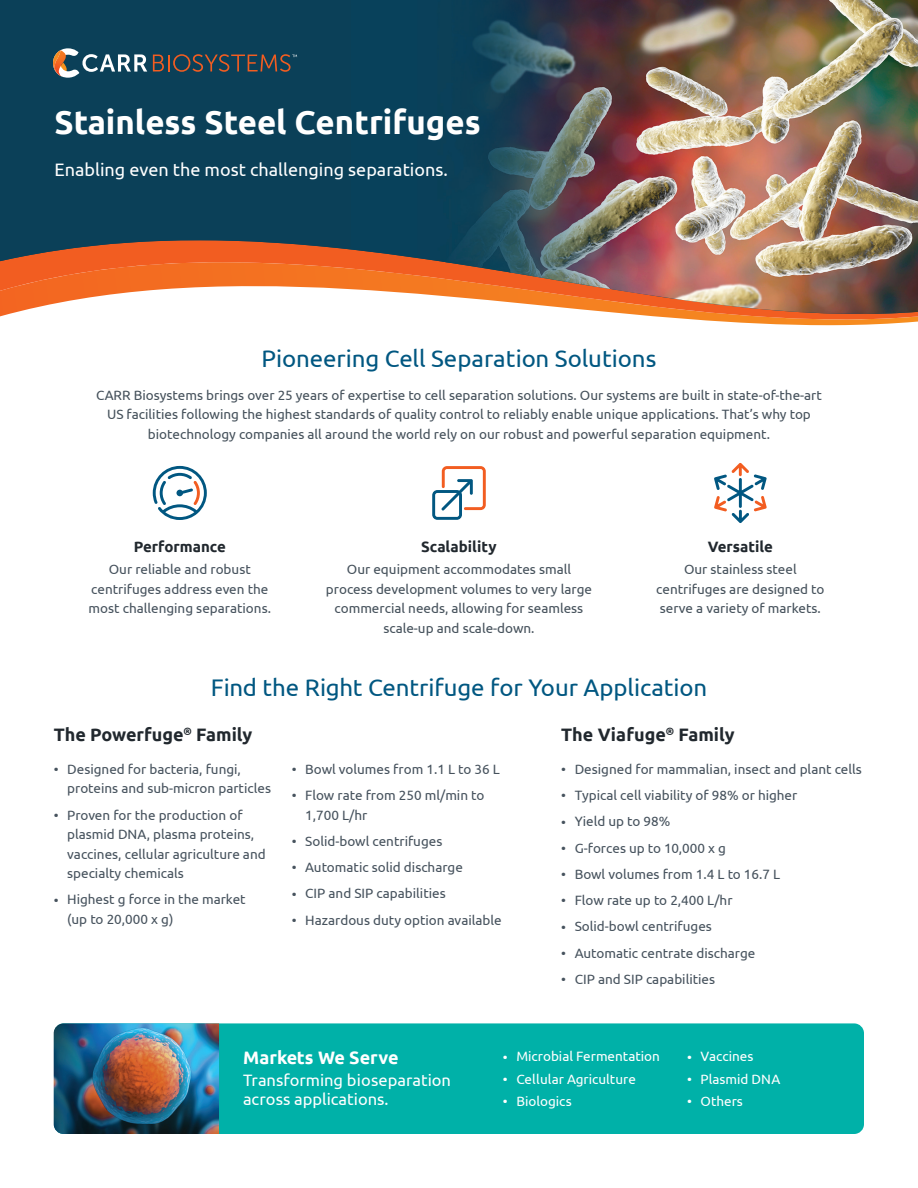
<style>
.page{position:relative;width:918px;height:1188px;background:#fff}
.page>*{position:absolute;margin:0;border:0;box-sizing:border-box;transform-origin:0 0}
.t1{font:700 33px "Ubuntu";color:#fff}
.t2{font:24px "Ubuntu";color:#015781}
.t3{font:18px "Ubuntu";color:#fff}
.t4{font:700 18px "Ubuntu";color:#21282e}
.t5{font:700 18px "Ubuntu";color:#fff}
.t6{font:16.5px/19.5px "Ubuntu";color:#fff}
.t7{font:700 15px "Ubuntu";color:#21282e}
.t8{font:13.5px/19.5px "Ubuntu";color:#46525d}
.t9{font:13.5px/19.5px "Ubuntu";color:#45515b;text-align:center}
.t10{font:13.5px "Ubuntu";color:#fff}
</style>
<div class="page">
<svg style="left:0;top:262px;width:918px;height:61px"></svg>
<img style="left:0;top:0;width:510px;height:262px">
<img style="left:510px;top:0;width:408px;height:315px">
<img style="left:442px;top:262px;width:68px;height:10px">
<svg style="left:53px;top:48px;width:94px;height:30px"></svg>
<img style="left:55px;top:50px;width:11px;height:26px">
<svg style="left:153px;top:54px;width:144px;height:18px;background:#42474a"></svg>
<div style="left:54px;top:1023px;width:810px;height:111px;background:#00b1a8;border-radius:10px"></div>
<svg style="left:432px;top:466px;width:54px;height:54px"></svg>
<svg style="left:714px;top:463px;width:53px;height:60px"></svg>
<svg style="left:153px;top:466px;width:54px;height:54px"></svg>
<img style="left:54px;top:1023px;width:165px;height:111px">
<h1 class="t1" style="left:55px;top:102px;width:428px">Stainless Steel Centrifuges</h1>
<h3 class="t3" style="left:55px;top:159px;width:395px">Enabling even the most challenging separations.</h3>
<h2 class="t2" style="left:262px;top:344px;width:396px">Pioneering Cell Separation Solutions</h2>
<p class="t9" style="left:96px;top:385px;width:727px">CARR Biosystems brings over 25 years of expertise to cell separation solutions. Our systems are built in state-of-the-art<br>US facilities following the highest standards of quality control to reliably enable unique applications. That’s why top biotechnology companies all around the world rely on our robust and powerful separation equipment.</p>
<p class="t7" style="left:134px;top:538px;width:94px">Performance</p>
<p class="t8" style="left:89px;top:559px;width:184px;text-align:center">Our reliable and robust centrifuges address even the most challenging separations.</p>
<p class="t7" style="left:421px;top:538px;width:77px">Scalability</p>
<p class="t9" style="left:326px;top:559px;width:268px">Our equipment accommodates small process development volumes to very large commercial needs, allowing for seamless scale-up and scale-down.</p>
<p class="t7" style="left:708px;top:538px;width:67px">Versatile</p>
<p class="t9" style="left:656px;top:559px;width:170px">Our stainless steel centrifuges are designed to serve a variety of markets.</p>
<h2 class="t2" style="left:211px;top:673px;width:498px">Find the Right Centrifuge for Your Application</h2>
<h3 class="t4" style="left:54px;top:724px;width:200px">The Powerfuge<sup>®</sup> Family</h3>
<p class="t8" style="left:67px;top:759px;width:205px;text-indent:-14px">• Designed for bacteria, fungi, proteins and sub-micron particles</p>
<p class="t8" style="left:67px;top:805px;width:200px;text-indent:-14px">• Proven for the production of plasmid DNA, plasma proteins, vaccines, cellular agriculture and specialty chemicals</p>
<p class="t8" style="left:67px;top:889px;width:180px;text-indent:-14px">• Highest g force in the market (up to 20,000 x g)</p>
<p class="t8" style="left:292px;top:759px;width:210px">• Bowl volumes from 1.1 L to 36 L</p>
<p class="t8" style="left:305px;top:785px;width:181px;text-indent:-14px">• Flow rate from 250 ml/min to<br>1,700 L/hr</p>
<p class="t8" style="left:292px;top:831px;width:152px">• Solid-bowl centrifuges</p>
<p class="t8" style="left:292px;top:857px;width:173px">• Automatic solid discharge</p>
<p class="t8" style="left:292px;top:883px;width:156px">• CIP and SIP capabilities</p>
<p class="t8" style="left:292px;top:910px;width:212px">• Hazardous duty option available</p>
<h3 class="t4" style="left:561px;top:724px;width:175px">The Viafuge<sup>®</sup> Family</h3>
<p class="t8" style="left:561px;top:759px;width:302px">• Designed for mammalian, insect and plant cells</p>
<p class="t8" style="left:561px;top:785px;width:238px">• Typical cell viability of 98% or higher</p>
<p class="t8" style="left:561px;top:811px;width:111px">• Yield up to 98%</p>
<p class="t8" style="left:561px;top:838px;width:166px">• G-forces up to 10,000 x g</p>
<p class="t8" style="left:561px;top:864px;width:221px">• Bowl volumes from 1.4 L to 16.7 L</p>
<p class="t8" style="left:561px;top:890px;width:173px">• Flow rate up to 2,400 L/hr</p>
<p class="t8" style="left:561px;top:916px;width:152px">• Solid-bowl centrifuges</p>
<p class="t8" style="left:561px;top:943px;width:196px">• Automatic centrate discharge</p>
<p class="t8" style="left:561px;top:969px;width:156px">• CIP and SIP capabilities</p>
<h3 class="t5" style="left:243px;top:1046px;width:157px">Markets We Serve</h3>
<p class="t6" style="left:243px;top:1070px;width:209px">Transforming bioseparation across applications.</p>
<p class="t10" style="left:503px;top:1048px;width:159px">• Microbial Fermentation</p>
<p class="t10" style="left:503px;top:1071px;width:135px">• Cellular Agriculture</p>
<p class="t10" style="left:503px;top:1093px;width:70px">• Biologics</p>
<p class="t10" style="left:687px;top:1048px;width:68px">• Vaccines</p>
<p class="t10" style="left:687px;top:1071px;width:95px">• Plasmid DNA</p>
<p class="t10" style="left:687px;top:1093px;width:57px">• Others</p>
</div>
